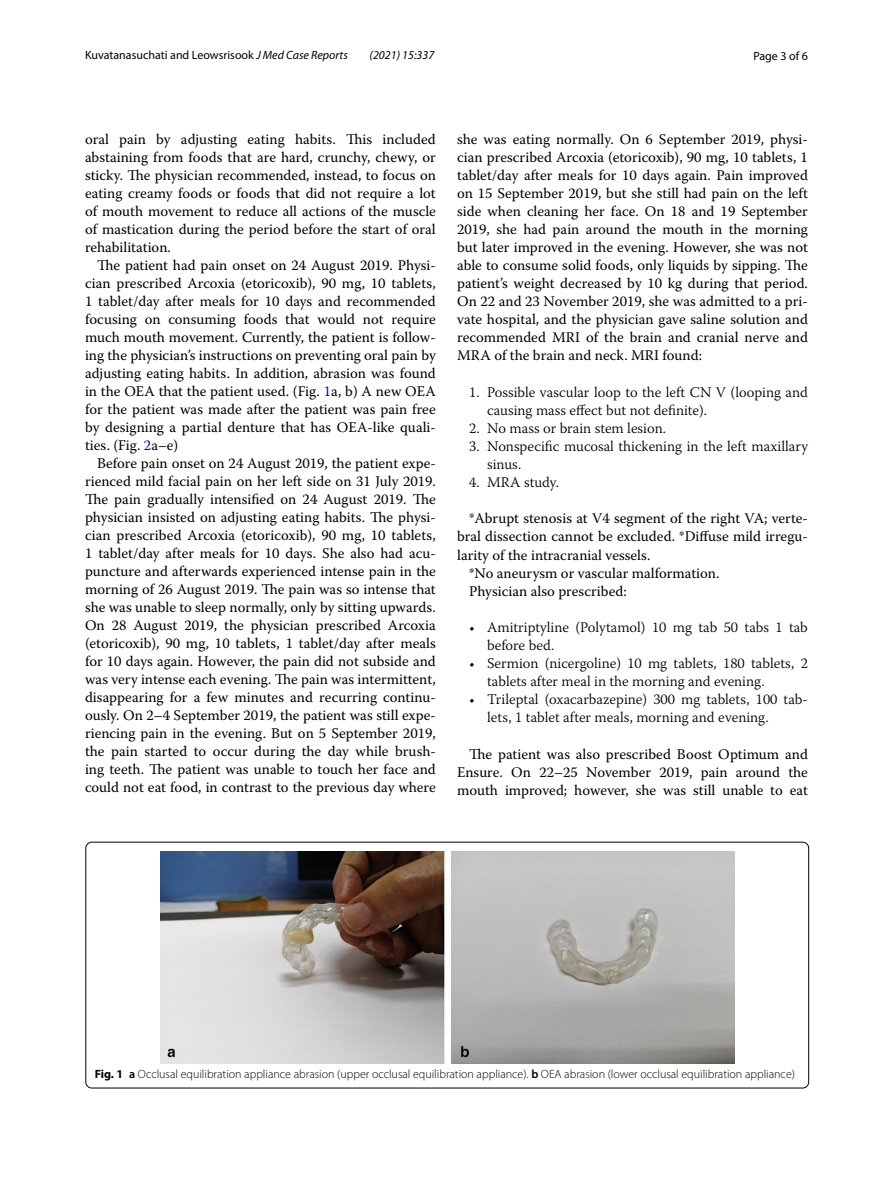
<style>
.page{position:relative;width:893px;height:1187px;background:#fff}
.page>*{position:absolute;margin:0;border:0;box-sizing:border-box;transform-origin:0 0}
.t1{font:14.7px/18px "Warnock Pro";color:#000;text-align:justify}
.t2{font:300 14.7px/18px "Warnock Pro";color:#000}
.t3{font:300 12px "Myriad Pro";color:#000}
.t4{font:12px "Myriad Pro";color:#000}
.t5{font:italic 12px "Myriad Pro";color:#000}
.s1{font-style:italic}
.s2{color:#00f}
.s3{font-weight:700}
.s4{font-weight:600}
</style>
<div class="page">
<img style="left:160px;top:851px;width:574px;height:212px">
<div style="left:86px;top:841px;width:723px;height:247px;border:1px solid #000;border-radius:6px"></div>
<p class="t4" style="left:85px;top:48px;width:264px">Kuvatanasuchati and Leowsrisook <span class="s1">J Med Case Reports</span></p>
<p class="t5" style="left:370px;top:48px;width:66px">(2021) 15:337</p>
<p class="t4" style="left:753px;top:48px;width:56px">Page 3 of 6</p>
<p class="t1" style="left:85px;top:130px;width:352px">oral pain by adjusting eating habits. This included abstaining from foods that are hard, crunchy, chewy, or sticky. The physician recommended, instead, to focus on eating creamy foods or foods that did not require a lot of mouth movement to reduce all actions of the muscle of mastication during the period before the start of oral rehabilitation.</p>
<p class="t1" style="left:85px;top:256px;width:352px;text-indent:12px">The patient had pain onset on 24 August 2019. Physi&shy;cian prescribed Arcoxia (etoricoxib), 90 mg, 10 tablets, 1 tablet/day after meals for 10 days and recommended focusing on consuming foods that would not require much mouth movement. Currently, the patient is follow&shy;ing the physician’s instructions on preventing oral pain by adjusting eating habits. In addition, abrasion was found in the OEA that the patient used. (Fig. <span class="s2">1</span>a, b) A new OEA for the patient was made after the patient was pain free by designing a partial denture that has OEA-like quali&shy;ties. (Fig. <span class="s2">2</span>a–e)</p>
<p class="t1" style="left:85px;top:454px;width:352px;text-indent:12px">Before pain onset on 24 August 2019, the patient expe&shy;rienced mild facial pain on her left side on 31 July 2019.<br>The pain gradually intensified on 24 August 2019. The physician insisted on adjusting eating habits. The physi&shy;cian prescribed Arcoxia (etoricoxib), 90 mg, 10 tablets, 1 tablet/day after meals for 10 days. She also had acu&shy;puncture and afterwards experienced intense pain in the morning of 26 August 2019. The pain was so intense that she was unable to sleep normally, only by sitting upwards.<br>On 28 August 2019, the physician prescribed Arcoxia (etoricoxib), 90 mg, 10 tablets, 1 tablet/day after meals for 10 days again. However, the pain did not subside and was very intense each evening. The pain was intermittent, disappearing for a few minutes and recurring continu&shy;ously. On 2–4 September 2019, the patient was still expe&shy;riencing pain in the evening. But on 5 September 2019, the pain started to occur during the day while brush&shy;ing teeth. The patient was unable to touch her face and could not eat food, in contrast to the previous day where</p>
<p class="t1" style="left:457px;top:130px;width:352px">she was eating normally. On 6 September 2019, physi&shy;cian prescribed Arcoxia (etoricoxib), 90 mg, 10 tablets, 1 tablet/day after meals for 10 days again. Pain improved on 15 September 2019, but she still had pain on the left side when cleaning her face. On 18 and 19 September 2019, she had pain around the mouth in the morning but later improved in the evening. However, she was not able to consume solid foods, only liquids by sipping. The patient’s weight decreased by 10 kg during that period.<br>On 22 and 23 November 2019, she was admitted to a pri&shy;vate hospital, and the physician gave saline solution and recommended MRI of the brain and cranial nerve and MRA of the brain and neck. MRI found:</p>
<p class="t2" style="left:487px;top:382px;width:322px;text-indent:-18px">1. Possible vascular loop to the left CN V (looping and causing mass effect but not definite).</p>
<p class="t2" style="left:469px;top:418px;width:198px">2. No mass or brain stem lesion.</p>
<p class="t2" style="left:487px;top:436px;width:322px;text-indent:-18px">3. Nonspecific mucosal thickening in the left maxillary sinus.</p>
<p class="t2" style="left:469px;top:472px;width:91px">4. MRA study.</p>
<p class="t1" style="left:469px;top:509px;width:340px">*Abrupt stenosis at V4 segment of the right VA; verte-</p>
<p class="t1" style="left:457px;top:527px;width:352px">bral dissection cannot be excluded. *Diffuse mild irregu-</p>
<p class="t1" style="left:457px;top:545px;width:195px">larity of the intracranial vessels.</p>
<p class="t1" style="left:469px;top:563px;width:252px">*No aneurysm or vascular malformation.</p>
<p class="t1" style="left:469px;top:581px;width:159px">Physician also prescribed:</p>
<p class="t2" style="left:487px;top:618px;width:322px;text-indent:-18px">• Amitriptyline (Polytamol) 10 mg tab 50 tabs 1 tab before bed.</p>
<p class="t2" style="left:487px;top:654px;width:322px;text-indent:-18px">• Sermion (nicergoline) 10 mg tablets, 180 tablets, 2 tablets after meal in the morning and evening.</p>
<p class="t2" style="left:487px;top:690px;width:322px;text-indent:-18px">• Trileptal (oxacarbazepine) 300 mg tablets, 100 tab&shy;lets, 1 tablet after meals, morning and evening.</p>
<p class="t1" style="left:457px;top:745px;width:352px;text-indent:12px">The patient was also prescribed Boost Optimum and Ensure. On 22–25 November 2019, pain around the mouth improved; however, she was still unable to eat</p>
<p class="t3" style="left:95px;top:1067px;width:702px"><span class="s3">Fig. 1</span> <span class="s4">a</span> Occlusal equilibration appliance abrasion (upper occlusal equilibration appliance). <span class="s4">b</span> OEA abrasion (lower occlusal equilibration appliance)</p>
</div>
